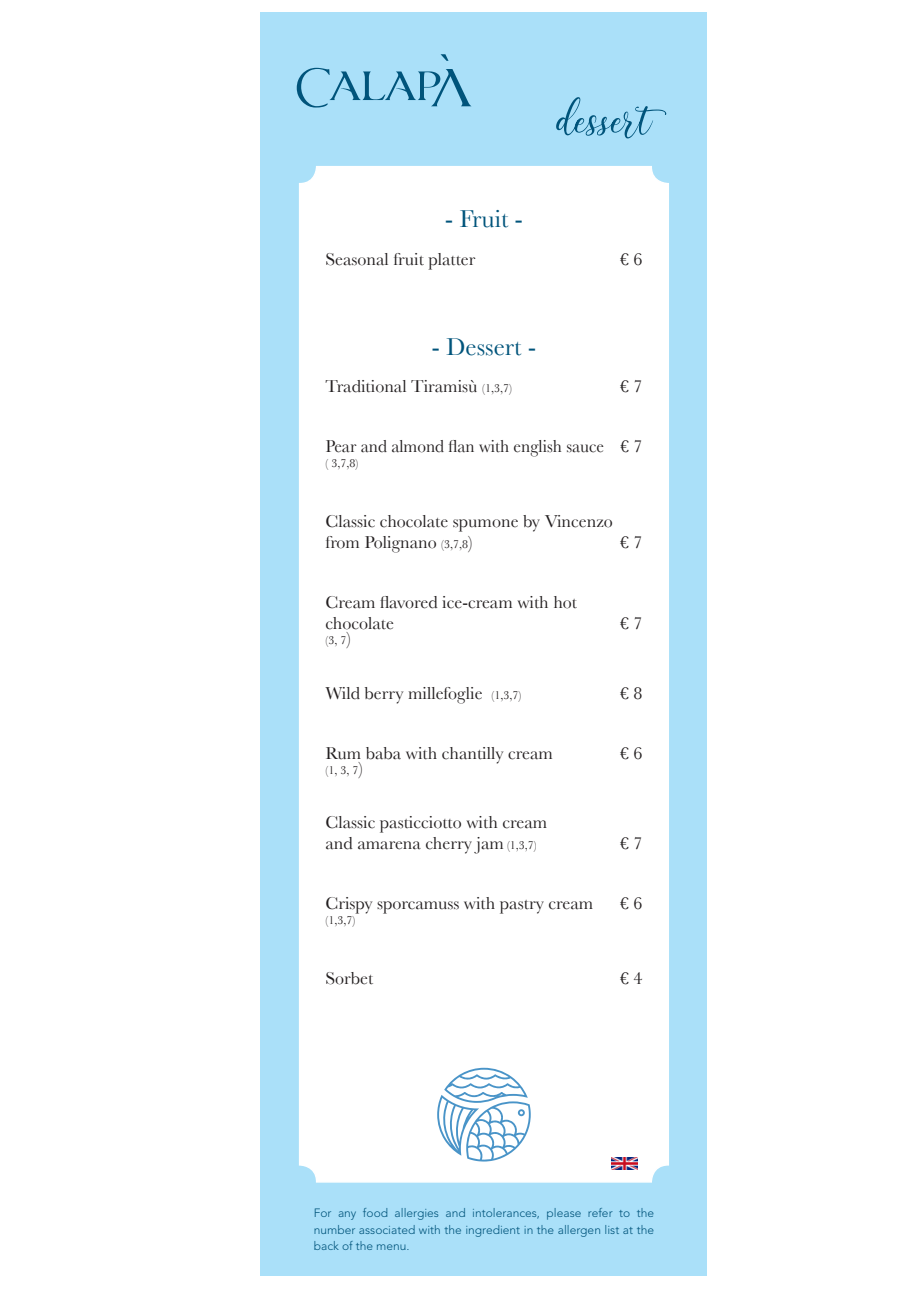
<style>
.page{position:relative;width:919px;height:1289px;background:#fff}
.page>*{position:absolute;margin:0;border:0;box-sizing:border-box;transform-origin:0 0}
.t1{font:25.5px "Baskerville";color:#00547b}
.t2{font:18px "Baskerville";color:#231f20}
.t3{font:18px "Baskerville";color:#231f20;scale:.96 1}
.didascalia{font:300 12px/16.5px "Avenir";color:#00547b;text-align:justify}
.t4{font:12px "Baskerville";color:#231f20}
.s1{font-size:12px}
.s2{font-size:18px}
</style>
<div class="page">
<div style="left:260px;top:13px;width:447px;height:1263px;background:#aae0f9"></div>
<svg style="left:440px;top:54px;width:8px;height:7px"></svg>
<svg style="left:297px;top:68px;width:174px;height:39px"></svg>
<div style="left:299px;top:167px;width:369px;height:1014px;background:#fff;border-radius:17px"></div>
<div style="left:299px;top:166px;width:370px;height:1016px;border:2px solid #fff;border-radius:17px"></div>
<svg style="left:437px;top:1067px;width:93px;height:94px"></svg>
<svg style="left:556px;top:97px;width:110px;height:41px"></svg>
<img style="left:611px;top:1157px;width:26px;height:12px">
<p class="t1" style="left:445px;top:204px;width:79px">- Fruit -</p>
<p class="t2" style="left:325px;top:248px;width:151px">Seasonal fruit platter</p>
<p class="t2" style="left:620px;top:248px;width:24px">€ 6</p>
<p class="t1" style="left:432px;top:331px;width:106px">- Dessert -</p>
<p class="t2" style="left:325px;top:376px;width:188px">Traditional Tiramisù <span class="s1">(1,3,7)</span></p>
<p class="t2" style="left:620px;top:376px;width:24px">€ 7</p>
<p class="t3" style="left:325px;top:436px;width:331px">Pear and almond flan with english sauce € 7</p>
<p class="t4" style="left:325px;top:456px;width:34px">( 3,7,8)</p>
<p class="t2" style="left:325px;top:511px;width:289px">Classic chocolate spumone by Vincenzo</p>
<p class="t2" style="left:325px;top:532px;width:148px">from Polignano <span class="s1">(3,7,8</span>)</p>
<p class="t2" style="left:620px;top:532px;width:24px">€ 7</p>
<p class="t2" style="left:325px;top:592px;width:253px">Cream flavored ice-cream with hot</p>
<p class="t2" style="left:325px;top:613px;width:70px">chocolate</p>
<p class="t2" style="left:620px;top:613px;width:24px">€ 7</p>
<p class="t4" style="left:325px;top:633px;width:27px">(3, 7<span class="s2">)</span></p>
<p class="t2" style="left:325px;top:682px;width:197px">Wild berry millefoglie <span class="s1">(1,3,7)</span></p>
<p class="t2" style="left:620px;top:682px;width:24px">€ 8</p>
<p class="t2" style="left:325px;top:742px;width:229px">Rum baba with chantilly cream</p>
<p class="t2" style="left:620px;top:742px;width:24px">€ 6</p>
<p class="t4" style="left:325px;top:762px;width:39px">(1, 3, 7<span class="s2">)</span></p>
<p class="t2" style="left:325px;top:811px;width:223px">Classic pasticciotto with cream</p>
<p class="t2" style="left:325px;top:832px;width:213px">and amarena cherry jam <span class="s1">(1,3,7)</span></p>
<p class="t2" style="left:620px;top:832px;width:24px">€ 7</p>
<p class="t2" style="left:325px;top:892px;width:269px">Crispy sporcamuss with pastry cream</p>
<p class="t2" style="left:620px;top:892px;width:24px">€ 6</p>
<p class="t4" style="left:325px;top:912px;width:31px">(1,3,7)</p>
<p class="t2" style="left:325px;top:967px;width:49px">Sorbet</p>
<p class="t2" style="left:620px;top:967px;width:24px">€ 4</p>
<p class="didascalia" style="left:314px;top:1204px;width:342px">For any food allergies and intolerances, please refer to the number associated with the ingredient in the allergen list at the back of the menu.</p>
</div>
